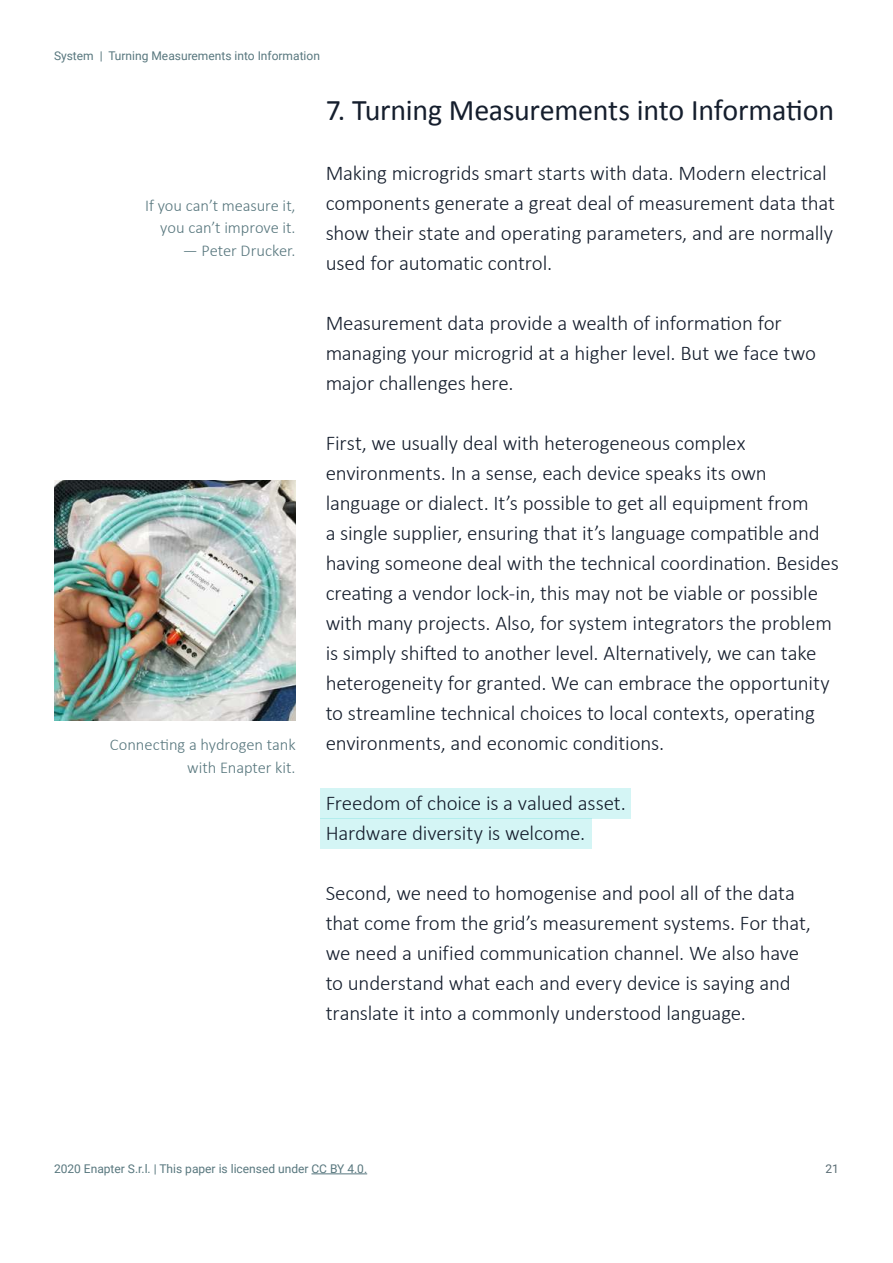
<style>
.page{position:relative;width:893px;height:1263px;background:#fff}
.page>*{position:absolute;margin:0;border:0;box-sizing:border-box;transform-origin:0 0}
.t1{font:30px "Calibri";letter-spacing:-.01em;color:#151e2d}
.t2{font:300 21px/30px "Calibri";letter-spacing:-.01em;color:#151e2d}
.t3{font:300 16.5px/22.5px "Calibri";letter-spacing:-.005em;color:#58777e;text-align:right}
.t4{font:12px "Roboto";color:#58777e}
.t5{font:12px "Roboto";color:#5a6c74}
</style>
<div class="page">
<hr style="left:311px;top:1173px;width:56px;height:1px;background:#58777e">
<div style="left:320px;top:788px;width:311px;height:30px;background:#d4f5f5"></div>
<div style="left:320px;top:818px;width:272px;height:30px;background:#d4f5f5"></div>
<img style="left:55px;top:480px;width:241px;height:240px">
<p class="t4" style="left:54px;top:51px;width:267px">System | Turning Measurements into Information</p>
<p class="t3" style="left:145px;top:194px;width:152px">If you can’t measure it, you can’t improve it.</p>
<p class="t3" style="left:183px;top:239px;width:114px">— Peter Drucker.</p>
<p class="t3" style="left:110px;top:733px;width:187px">Connecting a hydrogen tank with Enapter kit.</p>
<h1 class="t1" style="left:326px;top:91px;width:510px">7. Turning Measurements into Information</h1>
<p class="t2" style="left:326px;top:158px;width:511px">Making microgrids smart starts with data. Modern electrical components generate a great deal of measurement data that show their state and operating parameters, and are normally used for automatic control.</p>
<p class="t2" style="left:326px;top:308px;width:492px">Measurement data provide a wealth of information for managing your microgrid at a higher level. But we face two major challenges here.</p>
<p class="t2" style="left:326px;top:428px;width:515px">First, we usually deal with heterogeneous complex environments. In a sense, each device speaks its own language or dialect. It’s possible to get all equipment from<br>a single supplier, ensuring that it’s language compatible and having someone deal with the technical coordination. Besides creating a vendor lock-in, this may not be viable or possible with many projects. Also, for system integrators the problem is simply shifted to another level. Alternatively, we can take heterogeneity for granted. We can embrace the opportunity to streamline technical choices to local contexts, operating environments, and economic conditions.</p>
<p class="t2" style="left:326px;top:788px;width:302px">Freedom of choice is a valued asset.<br>Hardware diversity is welcome.</p>
<p class="t2" style="left:326px;top:878px;width:487px">Second, we need to homogenise and pool all of the data that come from the grid’s measurement systems. For that, we need a unified communication channel. We also have to understand what each and every device is saying and translate it into a commonly understood language.</p>
<p class="t4" style="left:54px;top:1164px;width:315px">2020 Enapter S.r.l. | This paper is licensed under CC BY 4.0.</p>
<p class="t5" style="left:825px;top:1164px;width:15px">21</p>
</div>
